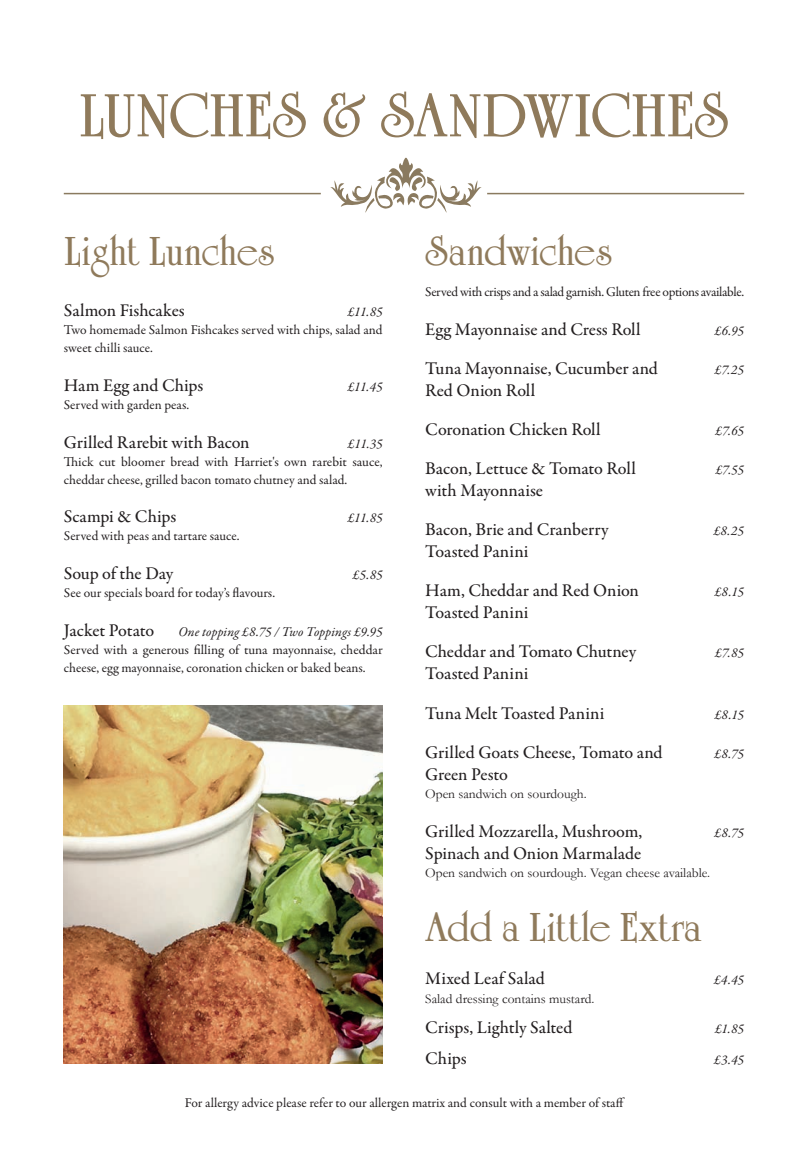
<style>
.page{position:relative;width:808px;height:1149px;background:#fff}
.page>*{position:absolute;margin:0;border:0;box-sizing:border-box;transform-origin:0 0}
.t1{font:700 63px "University Roman Std";letter-spacing:-.015em;color:#8f7a5b}
.t2{font:700 42px "University Roman Std";letter-spacing:-.02em;color:#8f7a5b}
.t3{font:500 18px/39px "Garamond Premr Pro";letter-spacing:-.005em;color:#231f20}
.t4{font:13.5px/18px "Garamond Premr Pro";color:#231f20}
.t5{font:italic 13.5px "Garamond Premr Pro";letter-spacing:-.005em;color:#231f20}
.t6{font:13.5px "Garamond";color:#231f20}
.t7{font:13.5px "Garamond Premr Pro";letter-spacing:-.025em;color:#231f20}
</style>
<div class="page">
<svg style="left:64px;top:157px;width:680px;height:56px"></svg>
<img style="left:64px;top:705px;width:319px;height:358px">
<h1 class="t1" style="left:79px;top:80px;width:652px">LUNCHES &amp; SANDWICHES</h1>
<h2 class="t2" style="left:64px;top:227px;width:213px">Light Lunches</h2>
<p class="t3" style="left:64px;top:291px;width:122px">Salmon Fishcakes</p>
<p class="t5" style="left:348px;top:303px;width:36px">£11.85</p>
<p class="t4" style="left:64px;top:321px;width:320px">Two homemade Salmon Fishcakes served with chips, salad and sweet chilli sauce.</p>
<p class="t3" style="left:64px;top:366px;width:141px">Ham Egg and Chips</p>
<p class="t5" style="left:348px;top:378px;width:36px">£11.45</p>
<p class="t4" style="left:64px;top:396px;width:127px">Served with garden peas.</p>
<p class="t3" style="left:64px;top:423px;width:187px">Grilled Rarebit with Bacon</p>
<p class="t5" style="left:348px;top:435px;width:36px">£11.35</p>
<p class="t4" style="left:64px;top:452px;width:320px">Thick cut bloomer bread with Harriet's own rarebit sauce, cheddar cheese, grilled bacon tomato chutney and salad.</p>
<p class="t3" style="left:64px;top:497px;width:114px">Scampi &amp; Chips</p>
<p class="t5" style="left:348px;top:509px;width:36px">£11.85</p>
<p class="t4" style="left:64px;top:527px;width:177px">Served with peas and tartare sauce.</p>
<p class="t3" style="left:64px;top:554px;width:111px">Soup of the Day</p>
<p class="t5" style="left:353px;top:566px;width:31px">£5.85</p>
<p class="t4" style="left:64px;top:584px;width:213px">See our specials board for today’s flavours.</p>
<p class="t3" style="left:64px;top:610px;width:92px">Jacket Potato</p>
<p class="t5" style="left:178px;top:622px;width:206px">One topping £8.75 / Two Toppings £9.95</p>
<p class="t4" style="left:64px;top:640px;width:320px">Served with a generous filling of tuna mayonnaise, cheddar cheese, egg mayonnaise, coronation chicken or baked beans.</p>
<h2 class="t2" style="left:425px;top:227px;width:189px">Sandwiches</h2>
<p class="t7" style="left:425px;top:284px;width:320px">Served with crisps and a salad garnish. Gluten free options available.</p>
<p class="t3" style="left:425px;top:310px;width:217px">Egg Mayonnaise and Cress Roll</p>
<p class="t5" style="left:715px;top:322px;width:31px">£6.95</p>
<p class="t3" style="left:425px;top:349px;width:234px">Tuna Mayonnaise, Cucumber and</p>
<p class="t5" style="left:715px;top:361px;width:31px">£7.25</p>
<p class="t3" style="left:425px;top:371px;width:177px">Red Onion Roll<br>Coronation Chicken Roll</p>
<p class="t5" style="left:715px;top:422px;width:30px">£7.65</p>
<p class="t3" style="left:425px;top:449px;width:212px">Bacon, Lettuce &amp; Tomato Roll</p>
<p class="t5" style="left:716px;top:461px;width:30px">£7.55</p>
<p class="t3" style="left:425px;top:471px;width:185px">with Mayonnaise<br>Bacon, Brie and Cranberry</p>
<p class="t5" style="left:714px;top:522px;width:32px">£8.25</p>
<p class="t3" style="left:425px;top:532px;width:215px">Toasted Panini<br>Ham, Cheddar and Red Onion</p>
<p class="t3" style="left:425px;top:593px;width:212px">Toasted Panini<br>Cheddar and Tomato Chutney</p>
<p class="t3" style="left:425px;top:654px;width:181px">Toasted Panini<br>Tuna Melt Toasted Panini</p>
<p class="t5" style="left:715px;top:583px;width:31px">£8.15</p>
<p class="t5" style="left:715px;top:644px;width:30px">£7.85</p>
<p class="t5" style="left:715px;top:705px;width:31px">£8.15</p>
<p class="t3" style="left:425px;top:732px;width:239px">Grilled Goats Cheese, Tomato and</p>
<p class="t5" style="left:714px;top:744px;width:31px">£8.75</p>
<p class="t3" style="left:425px;top:754px;width:84px">Green Pesto</p>
<p class="t6" style="left:425px;top:784px;width:163px">Open sandwich on sourdough.</p>
<p class="t3" style="left:425px;top:812px;width:219px">Grilled Mozzarella, Mushroom,</p>
<p class="t5" style="left:714px;top:824px;width:31px">£8.75</p>
<p class="t3" style="left:425px;top:834px;width:218px">Spinach and Onion Marmalade</p>
<p class="t6" style="left:425px;top:863px;width:286px">Open sandwich on sourdough. Vegan cheese available.</p>
<h2 class="t2" style="left:425px;top:903px;width:278px">Add a Little Extra</h2>
<p class="t3" style="left:425px;top:959px;width:121px">Mixed Leaf Salad</p>
<p class="t5" style="left:714px;top:971px;width:32px">£4.45</p>
<p class="t6" style="left:425px;top:989px;width:171px">Salad dressing contains mustard.</p>
<p class="t3" style="left:425px;top:1008px;width:149px">Crisps, Lightly Salted</p>
<p class="t5" style="left:715px;top:1020px;width:31px">£1.85</p>
<p class="t3" style="left:425px;top:1038px;width:43px">Chips</p>
<p class="t5" style="left:714px;top:1050px;width:32px">£3.45</p>
<p class="t4" style="left:185px;top:1093px;width:441px">For allergy advice please refer to our allergen matrix and consult with a member of staff</p>
</div>
